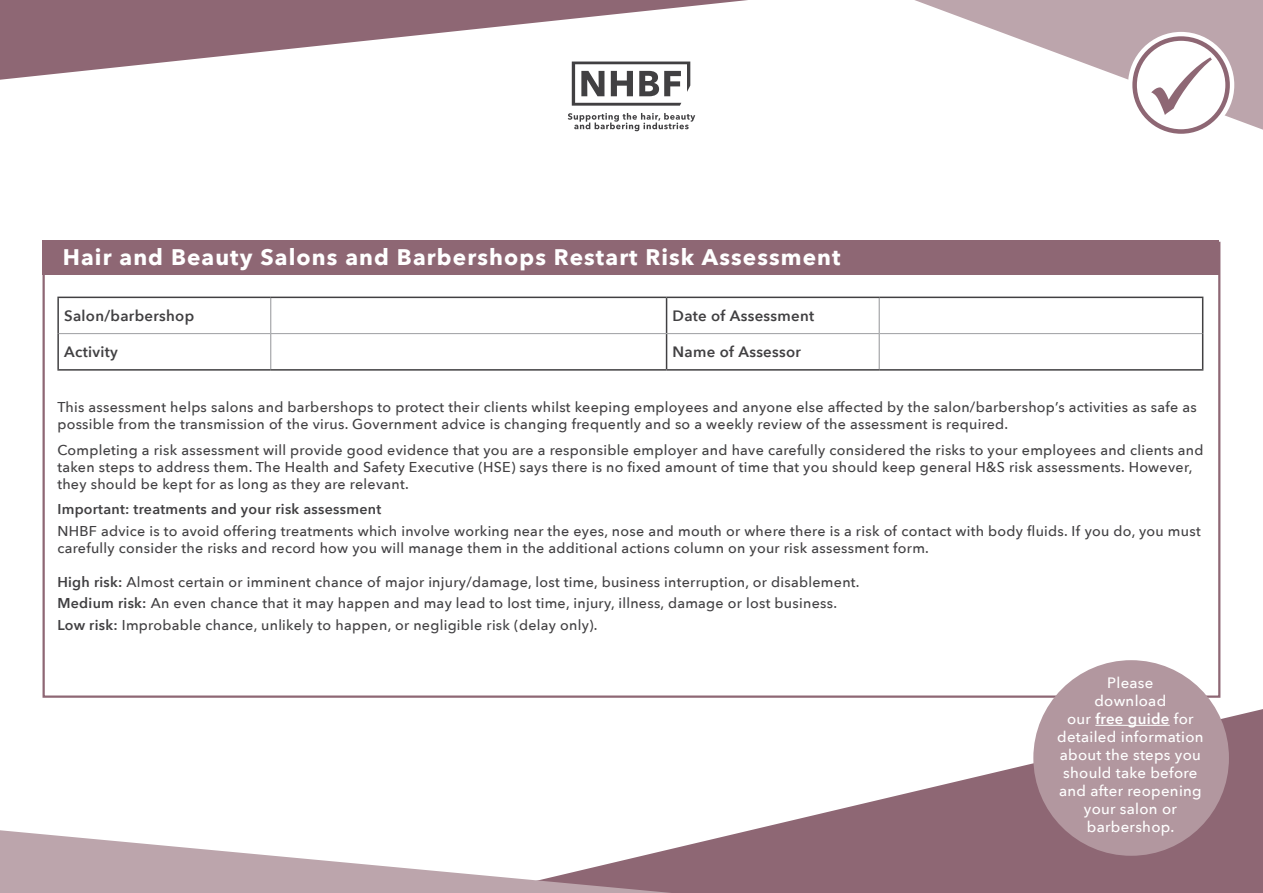
<style>
.page{position:relative;width:1263px;height:893px;background:#fff}
.page>*{position:absolute;margin:0;border:0;box-sizing:border-box;transform-origin:0 0}
.t1{font:700 22.5px "Avenir Next";letter-spacing:.05em;color:#fff}
.t2{font:500 15px/18px "Avenir Next";letter-spacing:.02em;color:#fff;text-align:center}
.t3{font:600 15px "Avenir Next";letter-spacing:.02em;color:#414042}
.t4{font:500 14.25px/17.1px "Avenir Next";letter-spacing:.02em;color:#414042}
.t5{font:600 14.25px "Avenir Next";letter-spacing:.02em;color:#414042}
.s1{font-weight:600}
</style>
<div class="page">
<div style="left:43px;top:240px;width:1176px;height:35px;background:#8e6774"></div>
<svg style="left:672px;top:709px;width:591px;height:184px;fill:#8e6774"></svg>
<svg style="left:568px;top:113px;width:127px;height:18px"></svg>
<svg style="left:572px;top:80px;width:118px;height:26px"></svg>
<div style="left:1033px;top:660px;width:196px;height:196px;background:#b2979f;border-radius:50%"></div>
<hr style="left:1095px;top:725px;width:75px;height:1px;background:#fff">
<hr style="left:270px;top:298px;width:1px;height:35px;background:#939598">
<hr style="left:879px;top:298px;width:1px;height:35px;background:#939598">
<hr style="left:270px;top:334px;width:1px;height:35px;background:#939598">
<hr style="left:879px;top:334px;width:1px;height:35px;background:#939598">
<hr style="left:57px;top:297px;width:214px;height:1px;background:#414042">
<hr style="left:57px;top:298px;width:2px;height:36px;background:#414042">
<hr style="left:271px;top:297px;width:395px;height:1px;background:#414042">
<hr style="left:666px;top:297px;width:213px;height:1px;background:#414042">
<hr style="left:879px;top:297px;width:324px;height:1px;background:#414042">
<hr style="left:1202px;top:298px;width:1px;height:36px;background:#414042">
<hr style="left:57px;top:334px;width:2px;height:35px;background:#414042">
<hr style="left:1202px;top:334px;width:1px;height:35px;background:#414042">
<hr style="left:57px;top:369px;width:214px;height:2px;background:#414042">
<hr style="left:271px;top:369px;width:395px;height:2px;background:#414042">
<hr style="left:666px;top:369px;width:213px;height:2px;background:#414042">
<hr style="left:879px;top:369px;width:324px;height:2px;background:#414042">
<hr style="left:666px;top:298px;width:1px;height:35px;background:#414042">
<hr style="left:666px;top:334px;width:1px;height:35px;background:#414042">
<hr style="left:59px;top:333px;width:212px;height:1px;background:#9d9fa2">
<hr style="left:271px;top:333px;width:395px;height:1px;background:#9d9fa2">
<hr style="left:666px;top:333px;width:213px;height:1px;background:#9d9fa2">
<hr style="left:879px;top:333px;width:323px;height:1px;background:#9d9fa2">
<svg style="left:0;top:830px;width:672px;height:63px"></svg>
<svg style="left:915px;top:0;width:348px;height:130px"></svg>
<svg style="left:0;top:0;width:748px;height:80px;fill:#8e6774"></svg>
<svg style="left:1128px;top:32px;width:106px;height:106px"></svg>
<div style="left:1132px;top:36px;width:98px;height:98px;border:4px solid #8e6774;border-radius:50%"></div>
<svg style="left:1151px;top:57px;width:61px;height:58px"></svg>
<p class="t1" style="left:63px;top:238px;width:779px">Hair and Beauty Salons and Barbershops Restart Risk Assessment</p>
<p class="t3" style="left:64px;top:303px;width:131px">Salon/barbershop</p>
<p class="t3" style="left:672px;top:303px;width:143px">Date of Assessment</p>
<p class="t3" style="left:64px;top:339px;width:55px">Activity</p>
<p class="t3" style="left:672px;top:339px;width:130px">Name of Assessor</p>
<p class="t4" style="left:57px;top:398px;width:1141px">This assessment helps salons and barbershops to protect their clients whilst keeping employees and anyone else affected by the salon/barbershop’s activities as safe as possible from the transmission of the virus. Government advice is changing frequently and so a weekly review of the assessment is required.</p>
<p class="t4" style="left:57px;top:441px;width:1148px">Completing a risk assessment will provide good evidence that you are a responsible employer and have carefully considered the risks to your employees and clients and taken steps to address them. The Health and Safety Executive (HSE) says there is no fixed amount of time that you should keep general H&amp;S risk assessments. However, they should be kept for as long as they are relevant.</p>
<p class="t5" style="left:57px;top:497px;width:325px">Important: treatments and your risk assessment</p>
<p class="t4" style="left:57px;top:522px;width:1145px">NHBF advice is to avoid offering treatments which involve working near the eyes, nose and mouth or where there is a risk of contact with body fluids. If you do, you must carefully consider the risks and record how you will manage them in the additional actions column on your risk assessment form.</p>
<p class="t4" style="left:57px;top:573px;width:804px"><span class="s1">High risk:</span> Almost certain or imminent chance of major injury/damage, lost time, business interruption, or disablement.</p>
<p class="t4" style="left:57px;top:594px;width:781px"><span class="s1">Medium risk:</span> An even chance that it may happen and may lead to lost time, injury, illness, damage or lost business.</p>
<p class="t4" style="left:57px;top:616px;width:542px"><span class="s1">Low risk:</span> Improbable chance, unlikely to happen, or negligible risk (delay only).</p>
<p class="t2" style="left:1057px;top:673px;width:148px">Please<br>download<br>our <span class="s1">free guide</span> for detailed information about the steps you should take before and after reopening your salon or barbershop.</p>
</div>
